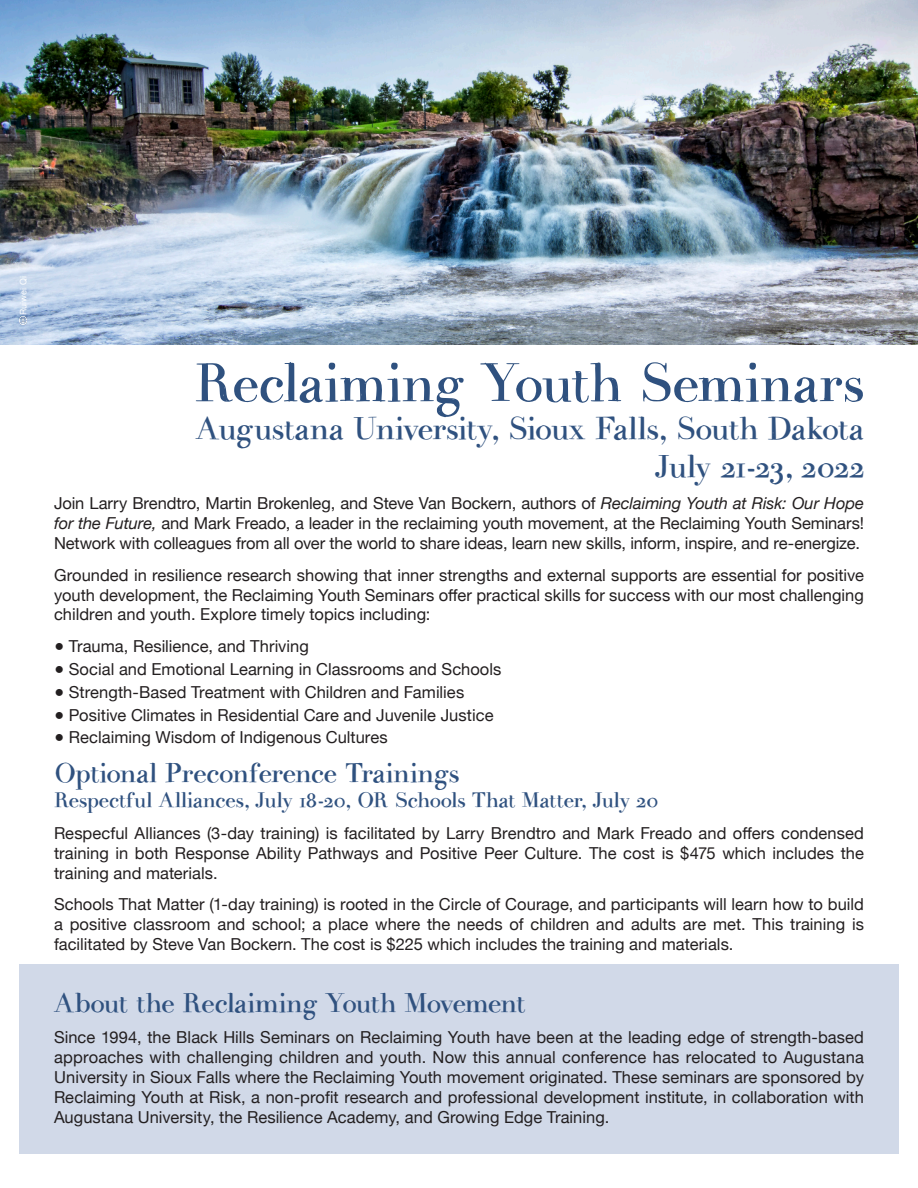
<style>
.page{position:relative;width:918px;height:1188px;background:#fff}
.page>*{position:absolute;margin:0;border:0;box-sizing:border-box;transform-origin:0 0}
.t1{font:54px "Lindys Diner";color:#2f517f}
.t2{font:31.5px "Lindys Diner";letter-spacing:-.005em;color:#2f517f}
.t3{font:31.5px "Lindys Diner";letter-spacing:.015em;color:#2f517f}
.t4{font:27px "Lindys Diner";letter-spacing:-.015em;color:#2f517f}
.t5{font:21px "Lindys Diner";letter-spacing:-.005em;color:#2f517f}
.t6{font:16.5px/19.8px "Helvetica Neue";color:#231f20;text-align:justify}
.t7{font:9px "Helvetica Neue";letter-spacing:.01em;color:#fff}
.s1{font-style:italic}
</style>
<div class="page">
<div style="left:19px;top:964px;width:880px;height:190px;background:#d1d9e8"></div>
<img style="left:0;top:0;width:918px;height:344px">
<svg style="left:19px;top:316px;width:8px;height:8px"></svg>
<p class="t7" style="left:17px;top:315px;width:40px;rotate:-90deg">Ruiwei Qi</p>
<p class="t1" style="left:195px;top:358px;width:671px">Reclaiming Youth Seminars</p>
<p class="t2" style="left:196px;top:414px;width:670px">Augustana University, Sioux Falls, South Dakota</p>
<p class="t3" style="left:655px;top:452px;width:210px">July 21-23, 2022</p>
<p class="t6" style="left:54px;top:495px;width:812px">Join Larry Brendtro, Martin Brokenleg, and Steve Van Bockern, authors of <span class="s1">Reclaiming Youth at Risk: Our Hope for the Future,</span> and Mark Freado, a leader in the reclaiming youth movement, at the Reclaiming Youth Seminars!<br>Network with colleagues from all over the world to share ideas, learn new skills, inform, inspire, and re-energize.</p>
<p class="t6" style="left:54px;top:566px;width:812px">Grounded in resilience research showing that inner strengths and external supports are essential for positive youth development, the Reclaiming Youth Seminars offer practical skills for success with our most challenging children and youth. Explore timely topics including:</p>
<p class="t6" style="left:54px;top:637px;width:256px">● Trauma, Resilience, and Thriving</p>
<p class="t6" style="left:54px;top:660px;width:449px">● Social and Emotional Learning in Classrooms and Schools</p>
<p class="t6" style="left:54px;top:683px;width:412px">● Strength-Based Treatment with Children and Families</p>
<p class="t6" style="left:54px;top:706px;width:441px">● Positive Climates in Residential Care and Juvenile Justice</p>
<p class="t6" style="left:54px;top:729px;width:335px">● Reclaiming Wisdom of Indigenous Cultures</p>
<p class="t4" style="left:54px;top:761px;width:407px">Optional Preconference Trainings</p>
<p class="t5" style="left:54px;top:791px;width:606px">Respectful Alliances, July 18-20, OR Schools That Matter, July 20</p>
<p class="t6" style="left:54px;top:824px;width:811px">Respecful Alliances (3-day training) is facilitated by Larry Brendtro and Mark Freado and offers condensed training in both Response Ability Pathways and Positive Peer Culture. The cost is $475 which includes the training and materials.</p>
<p class="t6" style="left:54px;top:896px;width:811px">Schools That Matter (1-day training) is rooted in the Circle of Courage, and participants will learn how to build a positive classroom and school; a place where the needs of children and adults are met. This training is facilitated by Steve Van Bockern. The cost is $225 which includes the training and materials.</p>
<p class="t4" style="left:54px;top:990px;width:473px">About the Reclaiming Youth Movement</p>
<p class="t6" style="left:54px;top:1029px;width:811px">Since 1994, the Black Hills Seminars on Reclaiming Youth have been at the leading edge of strength-based approaches with challenging children and youth. Now this annual conference has relocated to Augustana University in Sioux Falls where the Reclaiming Youth movement originated. These seminars are sponsored by Reclaiming Youth at Risk, a non-profit research and professional development institute, in collaboration with Augustana University, the Resilience Academy, and Growing Edge Training.</p>
</div>
